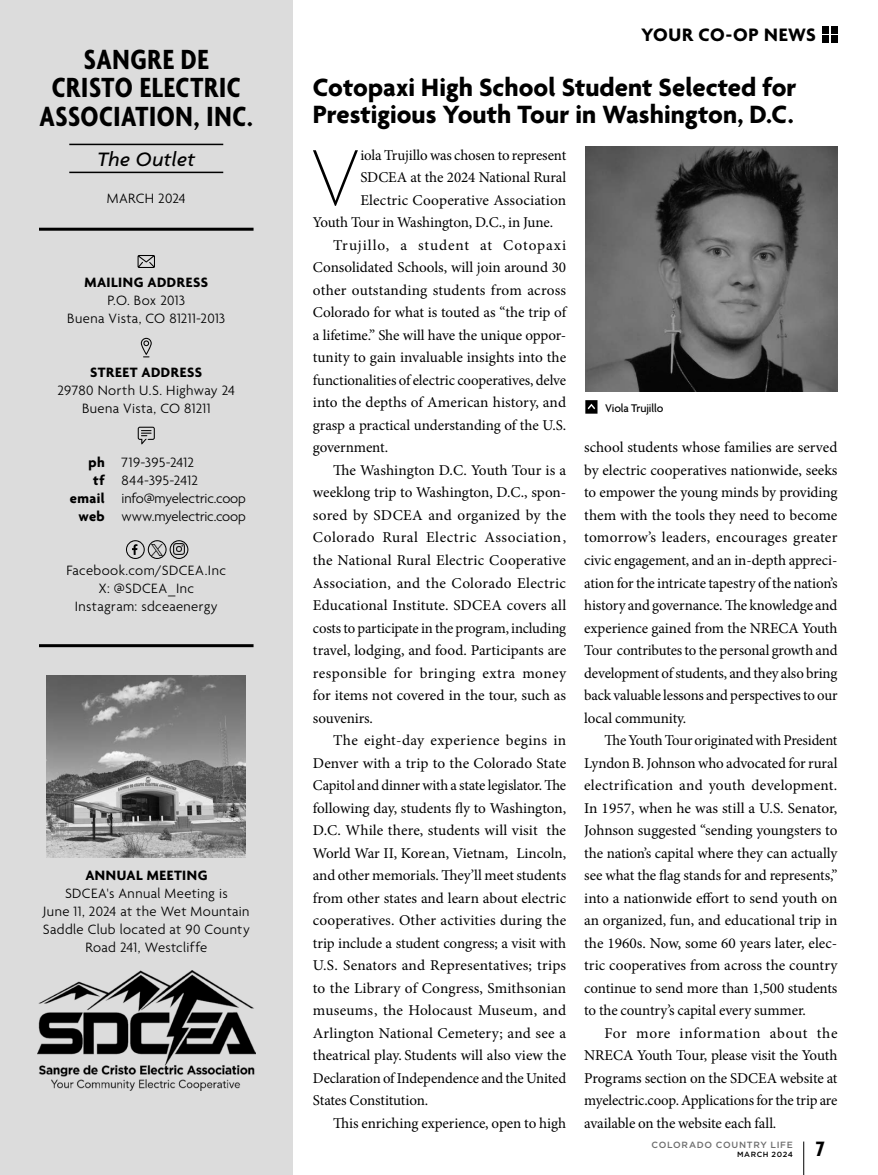
<style>
.page{position:relative;width:878px;height:1175px;background:#fff}
.page>*{position:absolute;margin:0;border:0;box-sizing:border-box;transform-origin:0 0}
.t1{font:100 85.5px "Agenda";color:#000}
.t2{font:700 condensed 30px/28.5px "Agenda";letter-spacing:.02em;color:#000;text-align:center}
.t3{font:700 27px/27px "Agenda";color:#000}
.t4{font:700 condensed 22.5px "Agenda";color:#000}
.t5{font:italic 500 21px "Agenda";letter-spacing:.02em;color:#000}
.t6{font:700 19.5px "Agenda";letter-spacing:.03em;color:#000}
.t7{font:15px/22.5px "Minion Pro";color:#000;text-align:justify}
.t8{font:15px "Minion Pro";letter-spacing:.02em;color:#000}
.t9{font:15px "Minion Pro";letter-spacing:.035em;color:#000}
.t10{font:15px "Minion Pro";letter-spacing:.025em;color:#000}
.t11{font:15px "Minion Pro";letter-spacing:.06em;color:#000}
.t12{font:300 14.7px/18px "Agenda";letter-spacing:.02em;color:#000;text-align:center}
.t13{font:700 14.7px "Agenda";letter-spacing:.035em;color:#000}
.t14{font:300 14.7px "Agenda";letter-spacing:-.015em;color:#000}
.t15{font:300 14.7px "Agenda";letter-spacing:-.01em;color:#000}
.t16{font:500 12px "Agenda";letter-spacing:-.01em;color:#000}
.t17{font:500 9px "Gotham HTF";letter-spacing:.075em;color:#6d6d6d}
.t18{font:500 7.5px "Gotham HTF";letter-spacing:.075em;color:#000}
.s1{font-weight:700}
</style>
<div class="page">
<div style="left:0;top:0;width:292px;height:1174px;background:#dcdcdc"></div>
<hr style="left:69px;top:144px;width:154px;height:1px;background:#000">
<hr style="left:69px;top:172px;width:154px;height:1px;background:#000">
<hr style="left:39px;top:644px;width:214px;height:3px;background:#000">
<hr style="left:39px;top:228px;width:214px;height:3px;background:#000">
<svg style="left:137px;top:255px;width:18px;height:13px"></svg>
<svg style="left:141px;top:338px;width:11px;height:19px"></svg>
<svg style="left:138px;top:427px;width:17px;height:17px"></svg>
<img style="left:47px;top:675px;width:199px;height:182px">
<img style="left:37px;top:970px;width:218px;height:120px">
<svg style="left:126px;top:540px;width:62px;height:19px"></svg>
<img style="left:585px;top:147px;width:252px;height:245px">
<svg style="left:585px;top:400px;width:12px;height:13px"></svg>
<hr style="left:803px;top:1141px;width:1px;height:33px;background:#000">
<div style="left:830px;top:36px;width:7px;height:7px;background:#000"></div>
<div style="left:830px;top:26px;width:7px;height:7px;background:#000"></div>
<div style="left:821px;top:36px;width:7px;height:7px;background:#000"></div>
<div style="left:821px;top:26px;width:7px;height:7px;background:#000"></div>
<h2 class="t2" style="left:40px;top:47px;width:215px">SANGRE DE<br>CRISTO ELECTRIC<br>ASSOCIATION, INC.</h2>
<h3 class="t5" style="left:97px;top:146px;width:99px">The Outlet</h3>
<p class="t12" style="left:107px;top:190px;width:80px">MARCH 2024</p>
<p class="t13" style="left:84px;top:274px;width:125px">MAILING ADDRESS</p>
<p class="t12" style="left:67px;top:292px;width:159px">P.O. Box 2013<br>Buena Vista, CO 81211-2013</p>
<p class="t13" style="left:90px;top:364px;width:113px">STREET ADDRESS</p>
<p class="t12" style="left:57px;top:382px;width:179px">29780 North U.S. Highway 24<br>Buena Vista, CO 81211</p>
<p class="t12" style="left:88px;top:454px;width:107px"><span class="s1">ph</span> 719-395-2412</p>
<p class="t12" style="left:93px;top:472px;width:106px"><span class="s1">tf</span> 844-395-2412</p>
<p class="t14" style="left:70px;top:490px;width:178px"><span class="s1">email</span> info@myelectric.coop</p>
<p class="t15" style="left:78px;top:508px;width:169px"><span class="s1">web</span> www.myelectric.coop</p>
<p class="t12" style="left:66px;top:562px;width:161px">Facebook.com/SDCEA.Inc<br>X: @SDCEA_Inc<br>Instagram: sdceaenergy</p>
<p class="t13" style="left:85px;top:867px;width:124px">ANNUAL MEETING</p>
<p class="t12" style="left:43px;top:885px;width:208px">SDCEA's Annual Meeting is<br>June 11, 2024 at the Wet Mountain<br>Saddle Club located at 90 County<br>Road 241, Westcliffe</p>
<h3 class="t6" style="left:641px;top:24px;width:176px">YOUR CO-OP NEWS</h3>
<h3 class="t3" style="left:313px;top:76px;width:485px">Cotopaxi High School Student Selected for<br>Prestigious Youth Tour in Washington, D.C.</h3>
<h1 class="t1" style="left:310px;top:131px;width:52px">V</h1>
<p class="t7" style="left:360px;top:144px;width:207px">iola Trujillo was chosen to represent</p>
<p class="t7" style="left:360px;top:166px;width:207px">SDCEA at the 2024 National Rural</p>
<p class="t7" style="left:360px;top:189px;width:207px">Electric Cooperative Association</p>
<p class="t7" style="left:313px;top:211px;width:242px">Youth Tour in Washington, D.C., in June.</p>
<p class="t11" style="left:333px;top:235px;width:234px">Trujillo, a student at Cotopaxi</p>
<p class="t7" style="left:313px;top:256px;width:255px">Consolidated Schools, will join around 30</p>
<p class="t7" style="left:313px;top:279px;width:255px">other outstanding students from across</p>
<p class="t7" style="left:313px;top:301px;width:255px">Colorado for what is touted as “the trip of</p>
<p class="t7" style="left:313px;top:324px;width:255px">a lifetime.” She will have the unique oppor-</p>
<p class="t7" style="left:313px;top:346px;width:255px">tunity to gain invaluable insights into the</p>
<p class="t7" style="left:313px;top:369px;width:255px">functionalities of electric cooperatives, delve</p>
<p class="t7" style="left:313px;top:391px;width:255px">into the depths of American history, and</p>
<p class="t7" style="left:313px;top:414px;width:255px">grasp a practical understanding of the U.S.</p>
<p class="t7" style="left:313px;top:436px;width:77px">government.</p>
<p class="t7" style="left:333px;top:459px;width:234px">The Washington D.C. Youth Tour is a</p>
<p class="t7" style="left:313px;top:481px;width:255px">weeklong trip to Washington, D.C., spon-</p>
<p class="t7" style="left:313px;top:504px;width:255px">sored by SDCEA and organized by the</p>
<p class="t9" style="left:313px;top:527px;width:255px">Colorado Rural Electric Association,</p>
<p class="t7" style="left:313px;top:549px;width:255px">the National Rural Electric Cooperative</p>
<p class="t8" style="left:313px;top:572px;width:255px">Association, and the Colorado Electric</p>
<p class="t7" style="left:313px;top:594px;width:255px">Educational Institute. SDCEA covers all</p>
<p class="t7" style="left:313px;top:616px;width:254px">costs to participate in the program, including</p>
<p class="t7" style="left:313px;top:639px;width:255px">travel, lodging, and food. Participants are</p>
<p class="t10" style="left:313px;top:662px;width:255px">responsible for bringing extra money</p>
<p class="t7" style="left:313px;top:684px;width:255px">for items not covered in the tour, such as</p>
<p class="t7" style="left:313px;top:706px;width:62px">souvenirs.</p>
<p class="t8" style="left:333px;top:730px;width:234px">The eight-day experience begins in</p>
<p class="t7" style="left:313px;top:751px;width:255px">Denver with a trip to the Colorado State</p>
<p class="t7" style="left:313px;top:774px;width:255px">Capitol and dinner with a state legislator. The</p>
<p class="t7" style="left:313px;top:796px;width:255px">following day, students fly to Washington,</p>
<p class="t7" style="left:313px;top:819px;width:255px">D.C. While there, students will visit the</p>
<p class="t7" style="left:313px;top:841px;width:255px">World War II, Korean, Vietnam, Lincoln,</p>
<p class="t7" style="left:313px;top:864px;width:255px">and other memorials. They’ll meet students</p>
<p class="t7" style="left:313px;top:886px;width:255px">from other states and learn about electric</p>
<p class="t7" style="left:313px;top:909px;width:255px">cooperatives. Other activities during the</p>
<p class="t7" style="left:313px;top:931px;width:255px">trip include a student congress; a visit with</p>
<p class="t7" style="left:313px;top:954px;width:255px">U.S. Senators and Representatives; trips</p>
<p class="t7" style="left:313px;top:976px;width:255px">to the Library of Congress, Smithsonian</p>
<p class="t7" style="left:313px;top:999px;width:255px">museums, the Holocaust Museum, and</p>
<p class="t7" style="left:313px;top:1021px;width:255px">Arlington National Cemetery; and see a</p>
<p class="t7" style="left:313px;top:1044px;width:255px">theatrical play. Students will also view the</p>
<p class="t7" style="left:313px;top:1066px;width:255px">Declaration of Independence and the United</p>
<p class="t7" style="left:313px;top:1089px;width:117px">States Constitution.</p>
<p class="t7" style="left:333px;top:1111px;width:234px">This enriching experience, open to high</p>
<p class="t16" style="left:605px;top:401px;width:60px">Viola Trujillo</p>
<p class="t7" style="left:584px;top:436px;width:255px">school students whose families are served by electric cooperatives nationwide, seeks to empower the young minds by providing them with the tools they need to become tomorrow’s leaders, encourages greater civic engagement, and an in-depth appreci&shy;ation for the intricate tapestry of the nation’s history and governance. The knowledge and experience gained from the NRECA Youth Tour contributes to the personal growth and development of students, and they also bring back valuable lessons and perspectives to our local community.</p>
<p class="t7" style="left:584px;top:729px;width:255px;text-indent:20px">The Youth Tour originated with President Lyndon B. Johnson who advocated for rural electrification and youth development.<br>In 1957, when he was still a U.S. Senator, Johnson suggested “sending youngsters to the nation’s capital where they can actually see what the flag stands for and represents,” into a nationwide effort to send youth on an organized, fun, and educational trip in the 1960s. Now, some 60 years later, elec&shy;tric cooperatives from across the country continue to send more than 1,500 students to the country’s capital every summer.</p>
<p class="t7" style="left:584px;top:1021px;width:255px;text-indent:20px">For more information about the NRECA Youth Tour, please visit the Youth Programs section on the SDCEA website at myelectric.coop. Applications for the trip are available on the website each fall.</p>
<p class="t17" style="left:651px;top:1140px;width:143px">COLORADO COUNTRY LIFE</p>
<p class="t18" style="left:737px;top:1150px;width:57px">MARCH 2024</p>
<h3 class="t4" style="left:816px;top:1136px;width:10px">7</h3>
</div>
